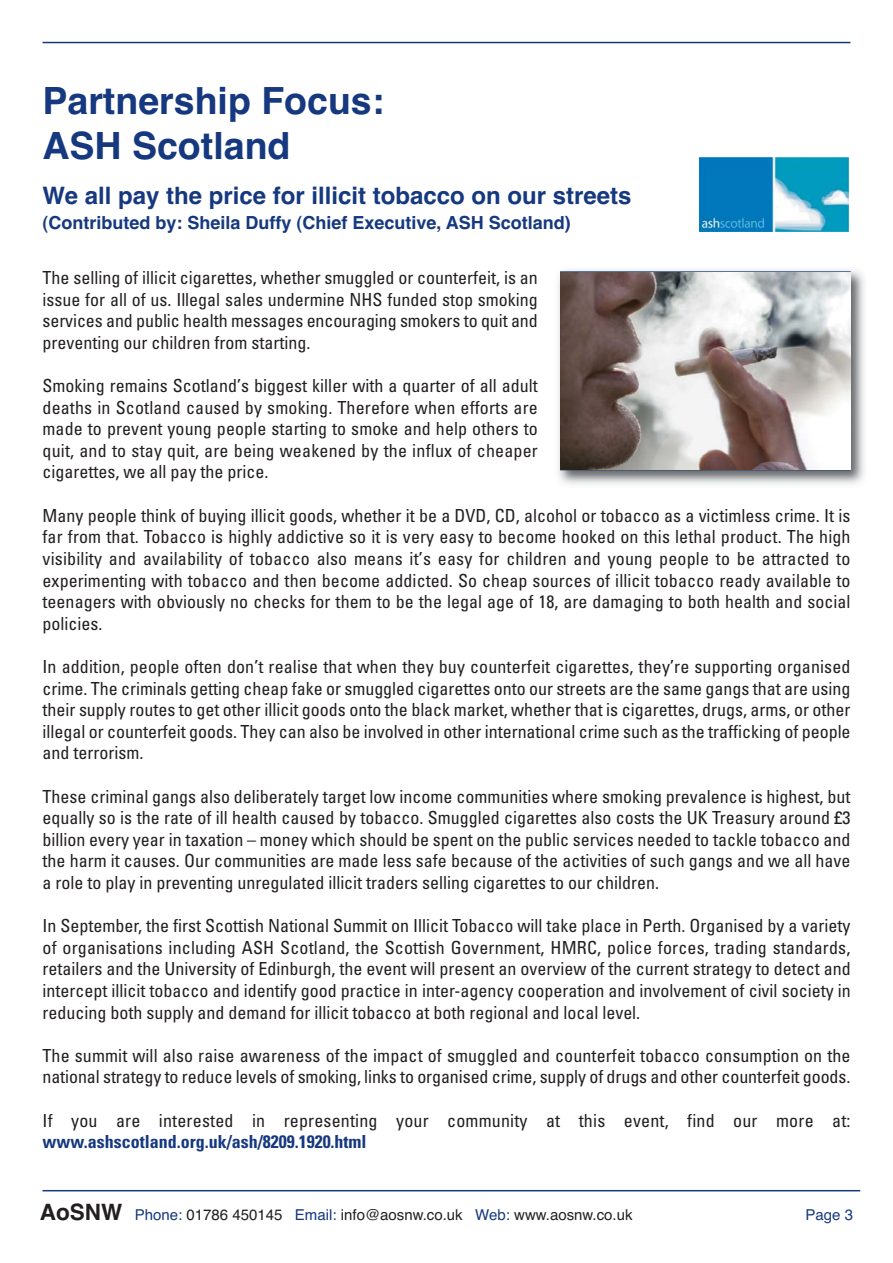
<style>
.page{position:relative;width:893px;height:1263px;background:#fff}
.page>*{position:absolute;margin:0;border:0;box-sizing:border-box;transform-origin:0 0}
.t1{font:700 37.5px/45px "Helvetica";color:#15387f}
.t2{font:700 24px "Helvetica";color:#15387f}
.t3{font:condensed 18px/21.6px "Univers";color:#231f20;text-align:justify}
.t4{font:700 18px "Helvetica";color:#15387f}
.t5{font:700 condensed 18px "Univers";color:#15387f}
.t6{font:15px "Helvetica";color:#231f20}
.t7{font:15px "Helvetica";color:#15387f}
.s1{font-weight:700;font-size:22.5px}
.s2{color:#15387f}
</style>
<div class="page">
<hr style="left:43px;top:42px;width:807px;height:1px;background:#15387f">
<hr style="left:43px;top:1190px;width:817px;height:1px;background:#15387f">
<img style="left:558px;top:270px;width:307px;height:215px">
<img style="left:561px;top:272px;width:289px;height:198px">
<img style="left:699px;top:158px;width:150px;height:73px">
<h1 class="t1" style="left:43px;top:82px;width:343px">Partnership Focus:<br>ASH Scotland</h1>
<h2 class="t2" style="left:43px;top:187px;width:591px">We all pay the price for illicit tobacco on our streets</h2>
<p class="t4" style="left:43px;top:216px;width:530px">(Contributed by: Sheila Duffy (Chief Executive, ASH Scotland)</p>
<p class="t3" style="left:43px;top:268px;width:497px">The selling of illicit cigarettes, whether smuggled or counterfeit, is an issue for all of us. Illegal sales undermine NHS funded stop smoking services and public health messages encouraging smokers to quit and preventing our children from starting.</p>
<p class="t3" style="left:43px;top:376px;width:497px">Smoking remains Scotland’s biggest killer with a quarter of all adult deaths in Scotland caused by smoking. Therefore when efforts are made to prevent young people starting to smoke and help others to quit, and to stay quit, are being weakened by the influx of cheaper cigarettes, we all pay the price.</p>
<p class="t3" style="left:43px;top:506px;width:810px">Many people think of buying illicit goods, whether it be a DVD, CD, alcohol or tobacco as a victimless crime. It is far from that. Tobacco is highly addictive so it is very easy to become hooked on this lethal product. The high visibility and availability of tobacco also means it’s easy for children and young people to be attracted to experimenting with tobacco and then become addicted. So cheap sources of illicit tobacco ready available to teenagers with obviously no checks for them to be the legal age of 18, are damaging to both health and social policies.</p>
<p class="t3" style="left:43px;top:657px;width:810px">In addition, people often don’t realise that when they buy counterfeit cigarettes, they’re supporting organised crime. The criminals getting cheap fake or smuggled cigarettes onto our streets are the same gangs that are using their supply routes to get other illicit goods onto the black market, whether that is cigarettes, drugs, arms, or other illegal or counterfeit goods. They can also be involved in other international crime such as the trafficking of people and terrorism.</p>
<p class="t3" style="left:43px;top:787px;width:809px">These criminal gangs also deliberately target low income communities where smoking prevalence is highest, but equally so is the rate of ill health caused by tobacco. Smuggled cigarettes also costs the UK Treasury around £3 billion every year in taxation – money which should be spent on the public services needed to tackle tobacco and the harm it causes. Our communities are made less safe because of the activities of such gangs and we all have a role to play in preventing unregulated illicit traders selling cigarettes to our children.</p>
<p class="t3" style="left:43px;top:916px;width:810px">In September, the first Scottish National Summit on Illicit Tobacco will take place in Perth. Organised by a variety of organisations including ASH Scotland, the Scottish Government, HMRC, police forces, trading standards, retailers and the University of Edinburgh, the event will present an overview of the current strategy to detect and intercept illicit tobacco and identify good practice in inter-agency cooperation and involvement of civil society in reducing both supply and demand for illicit tobacco at both regional and local level.</p>
<p class="t3" style="left:43px;top:1046px;width:810px">The summit will also raise awareness of the impact of smuggled and counterfeit tobacco consumption on the national strategy to reduce levels of smoking, links to organised crime, supply of drugs and other counterfeit goods.</p>
<p class="t3" style="left:43px;top:1111px;width:809px">If you are interested in representing your community at this event, find our more at:</p>
<p class="t5" style="left:43px;top:1135px;width:326px">www.ashscotland.org.uk/ash/8209.1920.html</p>
<p class="t6" style="left:40px;top:1209px;width:594px"><span class="s1">AoSNW</span> <span class="s2">Phone:</span> 01786 450145 <span class="s2">Email:</span> info@aosnw.co.uk <span class="s2">Web:</span> www.aosnw.co.uk</p>
<p class="t7" style="left:806px;top:1209px;width:49px">Page 3</p>
</div>
